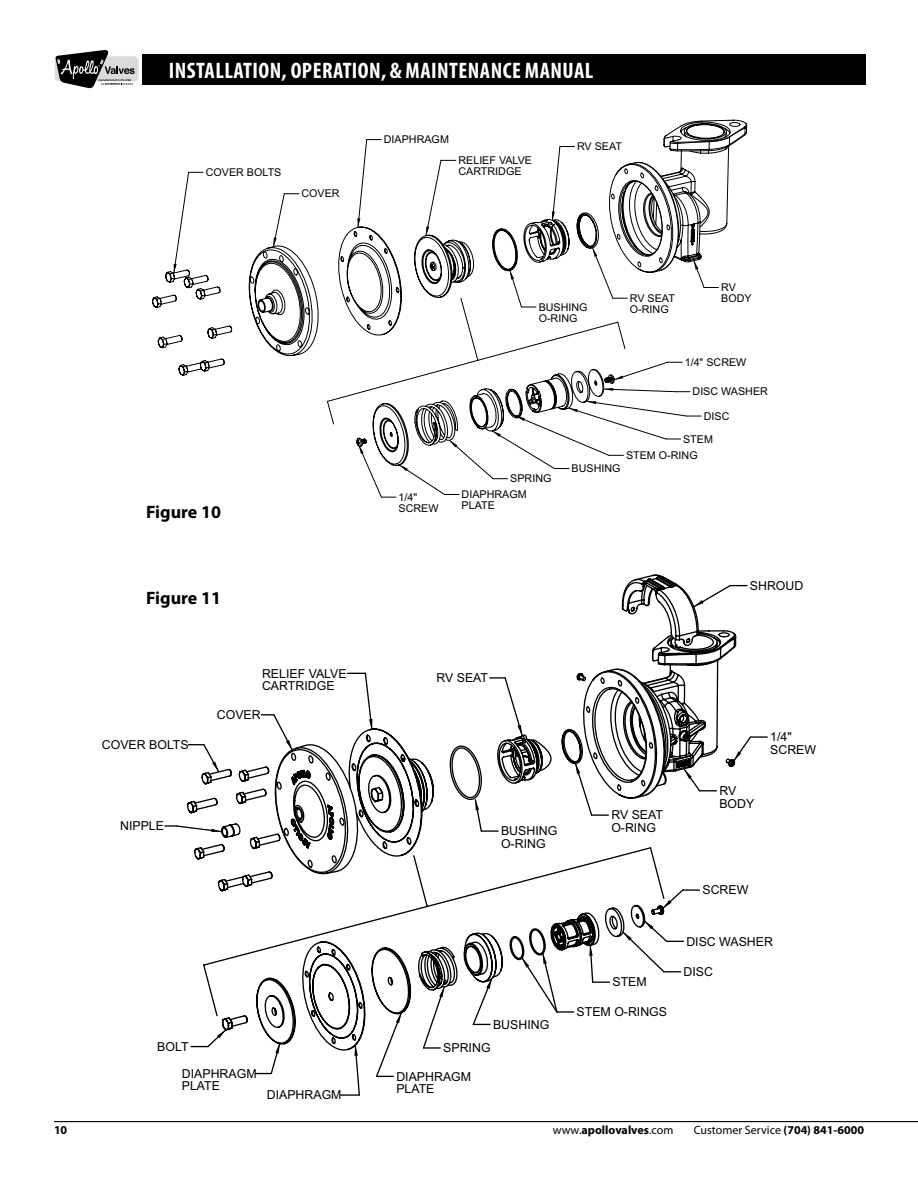
<style>
.page{position:relative;width:918px;height:1188px;background:#fff}
.page>*{position:absolute;margin:0;border:0;box-sizing:border-box;transform-origin:0 0}
.t1{font:700 condensed 22.5px "Myriad Pro";letter-spacing:.02em;color:#fff}
.t2{font:700 18px "Myriad Pro";color:#000}
.t3{font:12.3px/12.6px "Arial";color:#000}
.t4{font:12px "Myriad Pro";color:#000}
.t5{font:700 12px "Myriad Pro";color:#000}
.t6{font:10.8px/10.9px "Arial";color:#000}
.s1{font-weight:400}
.s2{font-weight:700}
</style>
<div class="page">
<hr style="left:54px;top:1121px;width:864px;height:1px;background:#000">
<div style="left:142px;top:54px;width:723px;height:30px;background:#000"></div>
<svg style="left:55px;top:50px;width:84px;height:39px"></svg>
<svg style="left:191px;top:1033px;width:30px;height:15px"></svg>
<svg style="left:376px;top:1053px;width:18px;height:24px"></svg>
<svg style="left:256px;top:1053px;width:23px;height:22px"></svg>
<svg style="left:341px;top:1053px;width:19px;height:43px"></svg>
<svg style="left:699px;top:584px;width:48px;height:21px"></svg>
<svg style="left:221px;top:1017px;width:270px;height:36px"></svg>
<svg style="left:203px;top:888px;width:498px;height:129px"></svg>
<svg style="left:373px;top:574px;width:326px;height:302px"></svg>
<svg style="left:165px;top:672px;width:208px;height:156px"></svg>
<svg style="left:186px;top:733px;width:366px;height:160px"></svg>
<svg style="left:474px;top:630px;width:293px;height:203px"></svg>
<svg style="left:159px;top:120px;width:588px;height:378px"></svg>
<h1 class="t1" style="left:169px;top:56px;width:426px">INSTALLATION, OPERATION, &amp; MAINTENANCE MANUAL</h1>
<p class="t6" style="left:206px;top:167px;width:77px">COVER BOLTS</p>
<p class="t6" style="left:301px;top:188px;width:40px">COVER</p>
<h2 class="t2" style="left:146px;top:500px;width:76px">Figure 10</h2>
<h2 class="t2" style="left:146px;top:586px;width:76px">Figure 11</h2>
<p class="t3" style="left:262px;top:667px;width:86px">RELIEF VALVE<br>CARTRIDGE</p>
<p class="t3" style="left:102px;top:738px;width:88px">COVER BOLTS</p>
<p class="t3" style="left:120px;top:820px;width:45px">NIPPLE</p>
<p class="t3" style="left:217px;top:709px;width:45px">COVER</p>
<p class="t3" style="left:157px;top:1040px;width:33px">BOLT</p>
<p class="t3" style="left:182px;top:1067px;width:76px">DIAPHRAGM<br>PLATE</p>
<p class="t3" style="left:267px;top:1089px;width:76px">DIAPHRAGM</p>
<p class="t6" style="left:384px;top:134px;width:67px">DIAPHRAGM</p>
<p class="t6" style="left:458px;top:155px;width:75px">RELIEF VALVE<br>CARTRIDGE</p>
<p class="t6" style="left:577px;top:141px;width:46px">RV SEAT</p>
<p class="t6" style="left:399px;top:492px;width:41px">1/4"<br>SCREW</p>
<p class="t6" style="left:630px;top:293px;width:46px">RV SEAT</p>
<p class="t6" style="left:539px;top:301px;width:50px">BUSHING</p>
<p class="t6" style="left:630px;top:304px;width:40px">O-RING</p>
<p class="t6" style="left:539px;top:312px;width:40px">O-RING</p>
<p class="t6" style="left:721px;top:282px;width:32px">RV<br>BODY</p>
<p class="t6" style="left:685px;top:357px;width:63px">1/4" SCREW</p>
<p class="t6" style="left:693px;top:386px;width:77px">DISC WASHER</p>
<p class="t6" style="left:683px;top:405px;width:48px;line-height:23px;text-indent:21px">DISC<br>STEM</p>
<p class="t6" style="left:626px;top:450px;width:73px">STEM O-RING</p>
<p class="t6" style="left:462px;top:471px;width:91px;line-height:15.8px;text-indent:49px">SPRING<br>DIAPHRAGM</p>
<p class="t6" style="left:462px;top:500px;width:35px">PLATE</p>
<p class="t6" style="left:572px;top:463px;width:50px">BUSHING</p>
<p class="t3" style="left:750px;top:579px;width:55px">SHROUD</p>
<p class="t3" style="left:436px;top:672px;width:53px">RV SEAT</p>
<p class="t3" style="left:501px;top:825px;width:58px">BUSHING<br>O-RING</p>
<p class="t3" style="left:493px;top:1018px;width:58px">BUSHING</p>
<p class="t3" style="left:443px;top:1042px;width:49px">SPRING</p>
<p class="t3" style="left:396px;top:1070px;width:76px">DIAPHRAGM<br>PLATE</p>
<p class="t3" style="left:611px;top:809px;width:53px">RV SEAT<br>O-RING</p>
<p class="t3" style="left:719px;top:785px;width:37px">RV<br>BODY</p>
<p class="t3" style="left:770px;top:731px;width:47px">1/4"<br>SCREW</p>
<p class="t3" style="left:612px;top:976px;width:36px">STEM</p>
<p class="t3" style="left:577px;top:1006px;width:92px">STEM O-RINGS</p>
<p class="t3" style="left:702px;top:884px;width:47px">SCREW</p>
<p class="t3" style="left:686px;top:935px;width:88px">DISC WASHER</p>
<p class="t3" style="left:684px;top:966px;width:31px">DISC</p>
<p class="t5" style="left:54px;top:1122px;width:15px">10</p>
<p class="t5" style="left:553px;top:1122px;width:122px"><span class="s1">www.</span>apollovalves<span class="s1">.com</span></p>
<p class="t4" style="left:694px;top:1123px;width:172px">Customer Service <span class="s2">(704) 841-6000</span></p>
</div>
